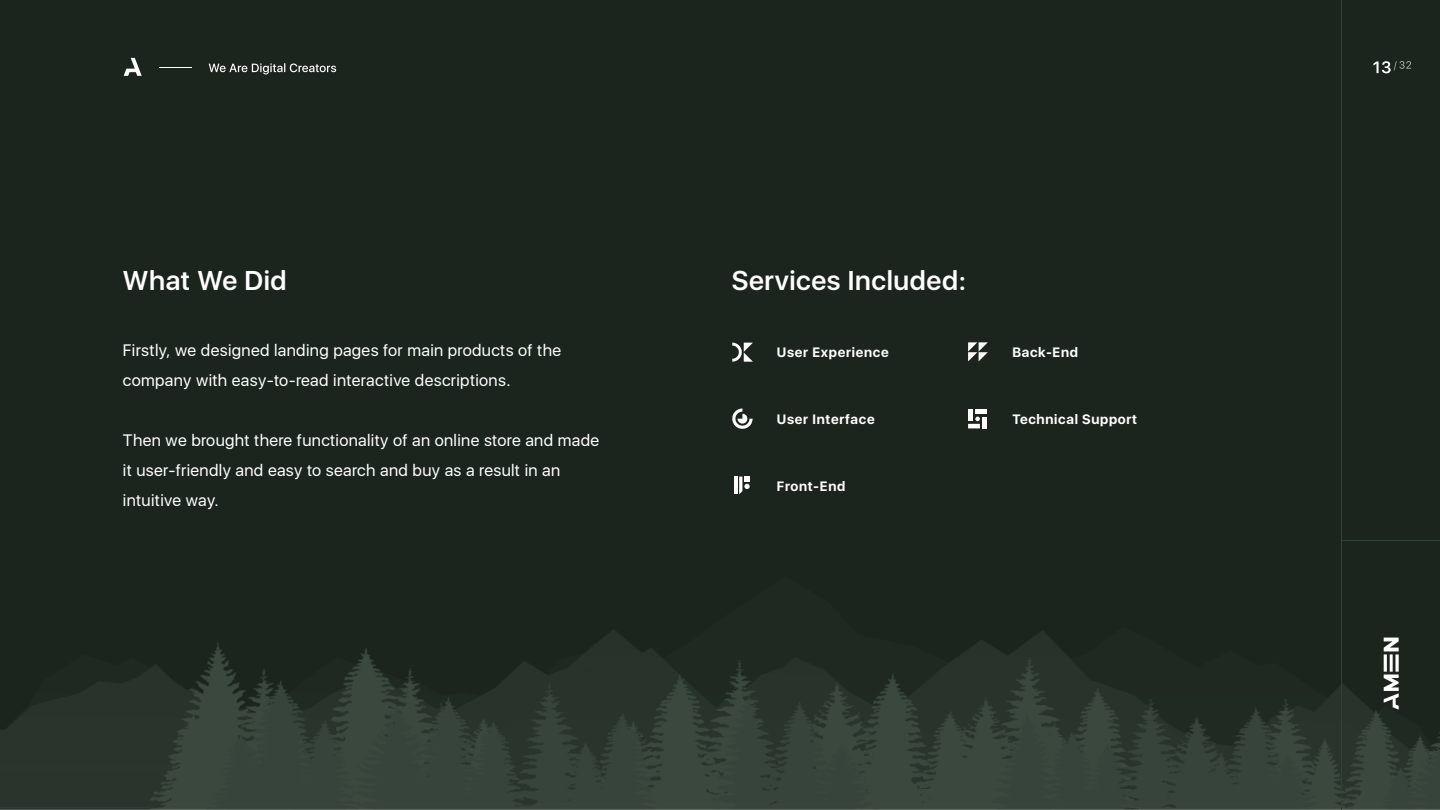
<style>
.page{position:relative;width:1440px;height:810px;background:#fff}
.page>*{position:absolute;margin:0;border:0;box-sizing:border-box;transform-origin:0 0}
.t1{font:600 27px "SFUI Display";letter-spacing:.02em;color:#fff}
.t2{font:16.5px/30px "SFUI Display";letter-spacing:.02em;color:#fff}
.t3{font:700 13.5px "SFUI Display";letter-spacing:.05em;color:#fff}
</style>
<div class="page">
<img style="left:0;top:0;width:1440px;height:810px">
<hr style="left:1341px;top:0;width:1px;height:810px;background:#304135">
<svg style="left:1373px;top:61px;width:38px;height:12px"></svg>
<svg style="left:1384px;top:638px;width:15px;height:72px"></svg>
<hr style="left:1342px;top:540px;width:98px;height:1px;background:#304135">
<svg style="left:124px;top:58px;width:18px;height:18px"></svg>
<svg style="left:209px;top:63px;width:127px;height:11px"></svg>
<hr style="left:159px;top:67px;width:33px;height:1px;background:#fff">
<svg style="left:732px;top:343px;width:21px;height:19px"></svg>
<svg style="left:732px;top:408px;width:21px;height:21px"></svg>
<hr style="left:734px;top:477px;width:3px;height:17px;background:#fff">
<svg style="left:739px;top:477px;width:11px;height:17px"></svg>
<svg style="left:968px;top:342px;width:20px;height:19px"></svg>
<div style="left:975px;top:409px;width:12px;height:5px;background:#fff"></div>
<svg style="left:975px;top:417px;width:5px;height:4px"></svg>
<hr style="left:983px;top:417px;width:4px;height:11px;background:#fff">
<svg style="left:968px;top:424px;width:12px;height:4px"></svg>
<div style="left:968px;top:409px;width:5px;height:12px;background:#fff"></div>
<h1 class="t1" style="left:123px;top:261px;width:165px">What We Did</h1>
<p class="t2" style="left:123px;top:336px;width:440px">Firstly, we designed landing pages for main products of the company with easy-to-read interactive descriptions.</p>
<p class="t2" style="left:123px;top:426px;width:478px">Then we brought there functionality of an online store and made it user-friendly and easy to search and buy as a result in an intuitive way.</p>
<h1 class="t1" style="left:732px;top:261px;width:236px">Services Included:</h1>
<p class="t3" style="left:777px;top:343px;width:113px">User Experience</p>
<p class="t3" style="left:1012px;top:343px;width:67px">Back-End</p>
<p class="t3" style="left:777px;top:410px;width:99px">User Interface</p>
<p class="t3" style="left:1012px;top:410px;width:126px">Technical Support</p>
<p class="t3" style="left:777px;top:476px;width:70px">Front-End</p>
</div>
